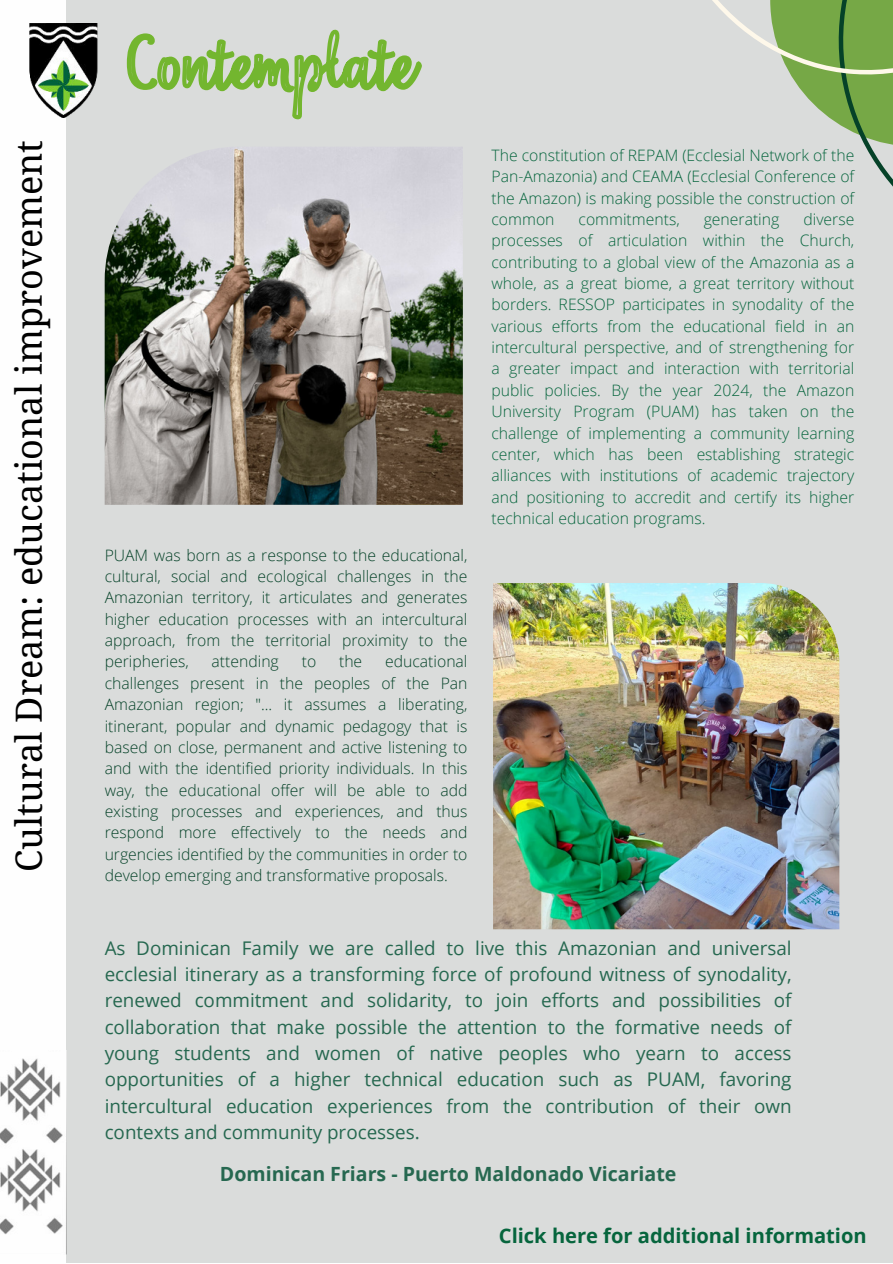
<style>
.page{position:relative;width:893px;height:1264px;background:#fff}
.page>*{position:absolute;margin:0;border:0;box-sizing:border-box;transform-origin:0 0}
.t1{font:36px "Noto Serif";color:#000}
.t2{font:700 20.1px "Open Sans";color:#06653d}
.t3{font:700 19.5px "Open Sans";color:#266850}
.t4{font:18.9px/26.2px "Open Sans";color:#266850;text-align:justify}
.t5{font:300 15.75px/21.3px "Open Sans";color:#06653d;text-align:justify}
.t6{font:300 15.75px/21.3px "Open Sans";color:#054228;text-align:justify}
</style>
<div class="page">
<div style="left:66px;top:0;width:826px;height:1262px;background:#dadcdb"></div>
<img style="left:0;top:1058px;width:63px;height:177px">
<img style="left:29px;top:23px;width:69px;height:95px">
<svg style="left:126px;top:29px;width:296px;height:91px"></svg>
<svg style="left:712px;top:0;width:180px;height:186px"></svg>
<img style="left:105px;top:147px;width:358px;height:358px">
<img style="left:493px;top:583px;width:346px;height:346px">
<h1 class="t1" style="left:4px;top:872px;width:733px;rotate:-90deg">Cultural Dream: educational improvement</h1>
<p class="t5" style="left:491px;top:144px;width:364px">The constitution of REPAM (Ecclesial Network of the Pan-Amazonia) and CEAMA (Ecclesial Conference of the Amazon) is making possible the construction of common</p>
<p class="t5" style="left:491px;top:208px;width:364px;text-indent:312px">diverse processes of articulation within the Church, contributing to a global view of the Amazonia as a whole, as a great biome, a great territory without borders. RESSOP participates in synodality of the various efforts from the educational field in an intercultural perspective, and of strengthening for a greater impact and interaction with territorial public policies. By the year 2024, the Amazon University Program (PUAM) has taken on the challenge of implementing a community learning center, which has been establishing strategic alliances with institutions of academic trajectory and positioning to accredit and certify its higher technical education programs.</p>
<p class="t5" style="left:578px;top:208px;width:103px">commitments,</p>
<p class="t5" style="left:703px;top:208px;width:77px">generating</p>
<p class="t6" style="left:105px;top:544px;width:364px">PUAM was born as a response to the educational, cultural, social and ecological challenges in the Amazonian territory, it articulates and generates higher education processes with an intercultural approach, from the territorial proximity to the peripheries,</p>
<p class="t6" style="left:105px;top:650px;width:364px;text-indent:280px">educational challenges present in the peoples of the Pan Amazonian region; "... it assumes a liberating, itinerant, popular and dynamic pedagogy that is based on close, permanent and active listening to and with the identified priority individuals. In this way, the educational offer will be able to add existing processes and experiences, and thus respond more effectively to the needs and urgencies identified by the communities in order to develop emerging and transformative proposals.</p>
<p class="t6" style="left:211px;top:650px;width:69px">attending</p>
<p class="t6" style="left:302px;top:650px;width:16px">to</p>
<p class="t6" style="left:339px;top:650px;width:25px">the</p>
<p class="t4" style="left:105px;top:934px;width:688px">As Dominican Family we are called to live this Amazonian and universal ecclesial itinerary as a transforming force of profound witness of synodality, renewed commitment and solidarity, to join efforts and possibilities of collaboration that make possible the attention to the formative needs of young students and women of native peoples who yearn to access opportunities of a higher technical education such as PUAM, favoring intercultural education experiences from the contribution of their own contexts and community processes.</p>
<p class="t3" style="left:220px;top:1159px;width:458px">Dominican Friars - Puerto Maldonado Vicariate</p>
<p class="t2" style="left:499px;top:1221px;width:369px">Click here for additional information</p>
</div>
